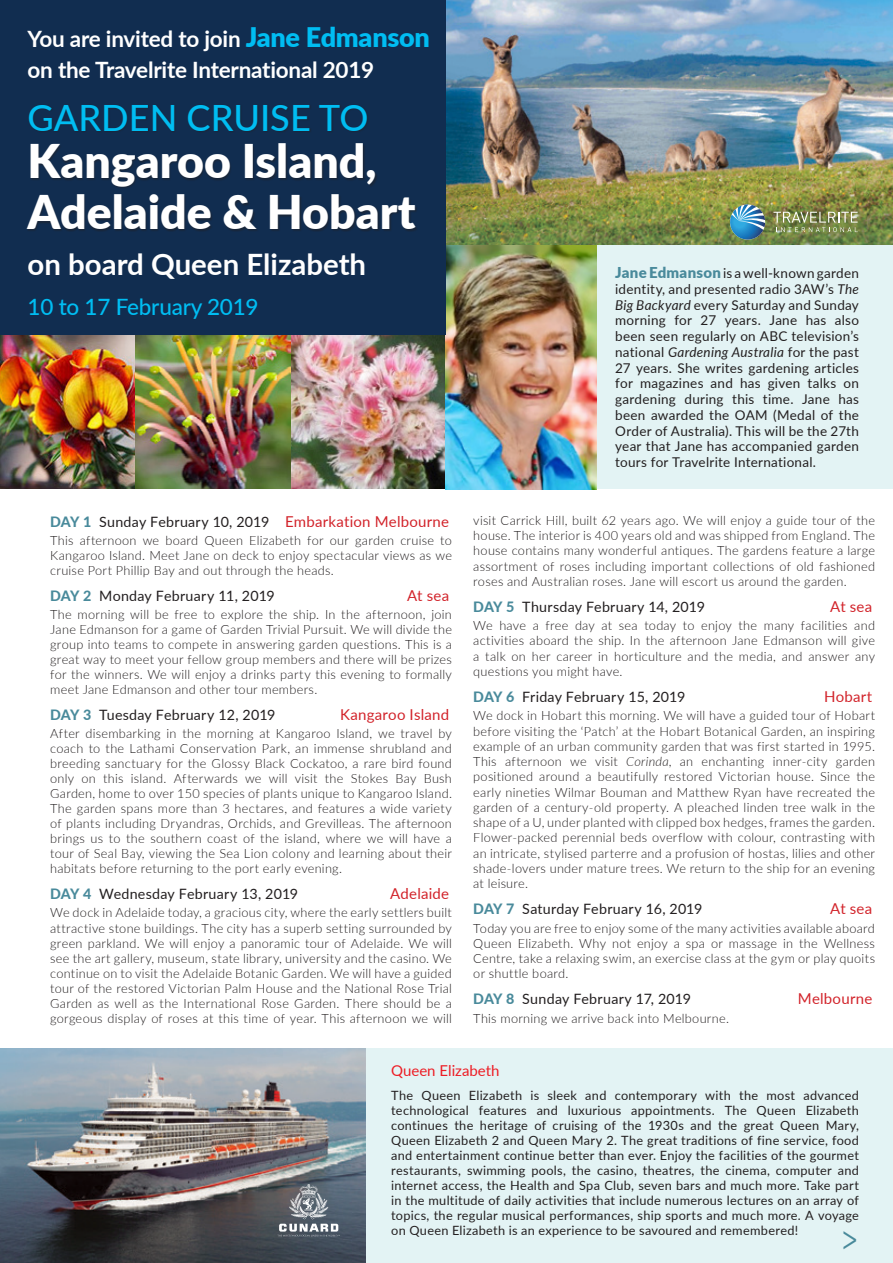
<style>
.page{position:relative;width:893px;height:1263px;background:#fff}
.page>*{position:absolute;margin:0;border:0;box-sizing:border-box;transform-origin:0 0}
.t1{font:900 46.35px/50.4px "Lato";color:#fff}
.t2{font:500 36.15px "Lato";color:#00bdf2}
.t3{font:34.65px "Caecilia";color:#498a9b;scale:.71 1}
.t4{font:700 29.4px "Lato";color:#fff}
.t5{font:700 22.5px/30.6px "Lato";letter-spacing:-.01em;color:#fff}
.t6{font:500 22.5px "Lato";letter-spacing:-.01em;color:#00bdf2}
.t7{font:15px "Lato";letter-spacing:.015em;color:#d2232a}
.t8{font:15px "Lato";color:#ed1c24}
.t9{font:14.25px "Lato";letter-spacing:.02em;color:#231f20}
.t10{font:13.5px/15.8px "Lato";letter-spacing:.02em;color:#231f20;text-align:justify}
.t11{font:300 12.75px/15px "Lato";letter-spacing:.02em;color:#231f20;text-align:justify}
.t12{font:12.75px/15px "Lato";letter-spacing:.025em;color:#231f20;text-align:justify}
.s1{font-weight:900;font-size:27px;color:#00bdf2}
.s2{font-weight:800;color:#498a9b}
.s3{font-size:15px;color:#d2232a}
.s4{font-weight:900;font-size:15px;color:#498a9b}
.s5{font-style:italic}
</style>
<div class="page">
<img style="left:446px;top:0;width:447px;height:246px">
<div style="left:446px;top:246px;width:447px;height:243px;background:#e3f3f4"></div>
<img style="left:290px;top:335px;width:156px;height:154px">
<img style="left:134px;top:335px;width:156px;height:154px">
<img style="left:0;top:335px;width:134px;height:154px">
<div style="left:0;top:1048px;width:893px;height:215px;background:#e3f3f4"></div>
<img style="left:446px;top:246px;width:151px;height:243px">
<div style="left:0;top:0;width:446px;height:335px;background:#112d50"></div>
<div style="left:27px;top:104px;width:391px;height:128px;background:#231f20;opacity:.45"></div>
<img style="left:0;top:1048px;width:365px;height:215px">
<img style="left:727px;top:202px;width:131px;height:40px">
<svg style="left:277px;top:1184px;width:63px;height:52px;background:#767c85"></svg>
<h3 class="t5" style="left:28px;top:23px;width:404px">You are invited to join <span class="s1">Jane Edmanson </span>on the Travelrite International 2019</h3>
<h2 class="t2" style="left:28px;top:92px;width:342px">GARDEN CRUISE TO</h2>
<h1 class="t1" style="left:28px;top:134px;width:389px">Kangaroo Island,<br>Adelaide &amp; Hobart</h1>
<h3 class="t4" style="left:28px;top:242px;width:340px">on board Queen Elizabeth</h3>
<h3 class="t6" style="left:28px;top:291px;width:232px">10 to 17 February 2019</h3>
<p class="t9" style="left:50px;top:511px;width:400px"><span class="s2">DAY 1</span> Sunday February 10, 2019 <span class="s3">Embarkation Melbourne</span></p>
<p class="t11" style="left:50px;top:532px;width:403px">This afternoon we board Queen Elizabeth for our garden cruise to Kangaroo Island. Meet Jane on deck to enjoy spectacular views as we cruise Port Phillip Bay and out through the heads.</p>
<p class="t9" style="left:50px;top:585px;width:226px"><span class="s2">DAY 2</span> Monday February 11, 2019</p>
<p class="t7" style="left:407px;top:584px;width:44px">At sea</p>
<p class="t11" style="left:50px;top:606px;width:403px">The morning will be free to explore the ship. In the afternoon, join Jane Edmanson for a game of Garden Trivial Pursuit. We will divide the group into teams to compete in answering garden questions. This is a great way to meet your fellow group members and there will be prizes for the winners. We will enjoy a drinks party this evening to formally meet Jane Edmanson and other tour members.</p>
<p class="t9" style="left:50px;top:704px;width:227px"><span class="s2">DAY 3</span> Tuesday February 12, 2019</p>
<p class="t7" style="left:340px;top:704px;width:111px">Kangaroo Island</p>
<p class="t11" style="left:50px;top:726px;width:403px">After disembarking in the morning at Kangaroo Island, we travel by coach to the Lathami Conservation Park, an immense shrubland and breeding sanctuary for the Glossy Black Cockatoo, a rare bird found only on this island. Afterwards we will visit the Stokes Bay Bush Garden, home to over 150 species of plants unique to Kangaroo Island.<br>The garden spans more than 3 hectares, and features a wide variety of plants including Dryandras, Orchids, and Grevilleas. The afternoon brings us to the southern coast of the island, where we will have a tour of Seal Bay, viewing the Sea Lion colony and learning about their habitats before returning to the port early evening.</p>
<p class="t9" style="left:50px;top:884px;width:249px"><span class="s2">DAY 4</span> Wednesday February 13, 2019</p>
<p class="t7" style="left:390px;top:883px;width:60px">Adelaide</p>
<p class="t11" style="left:50px;top:905px;width:403px">We dock in Adelaide today, a gracious city, where the early settlers built attractive stone buildings. The city has a superb setting surrounded by green parkland. We will enjoy a panoramic tour of Adelaide. We will see the art gallery, museum, state library, university and the casino. We continue on to visit the Adelaide Botanic Garden. We will have a guided tour of the restored Victorian Palm House and the National Rose Trial Garden as well as the International Rose Garden. There should be a gorgeous display of roses at this time of year. This afternoon we will</p>
<p class="t10" style="left:615px;top:265px;width:245px"><span class="s4">Jane Edmanson</span> is a well-known garden identity, and presented radio 3AW’s <span class="s5">The Big Backyard</span> every Saturday and Sunday morning for 27 years. Jane has also been seen regularly on ABC television’s national <span class="s5">Gardening Australia</span> for the past 27 years. She writes gardening articles for magazines and has given talks on gardening during this time. Jane has been awarded the OAM (Medal of the Order of Australia). This will be the 27th year that Jane has accompanied garden tours for Travelrite International.</p>
<p class="t11" style="left:473px;top:512px;width:403px">visit Carrick Hill, built 62 years ago. We will enjoy a guide tour of the house. The interior is 400 years old and was shipped from England. The house contains many wonderful antiques. The gardens feature a large assortment of roses including important collections of old fashioned roses and Australian roses. Jane will escort us around the garden.</p>
<p class="t9" style="left:473px;top:596px;width:233px"><span class="s2">DAY 5</span> Thursday February 14, 2019</p>
<p class="t7" style="left:830px;top:596px;width:44px">At sea</p>
<p class="t11" style="left:473px;top:617px;width:403px">We have a free day at sea today to enjoy the many facilities and activities aboard the ship. In the afternoon Jane Edmanson will give a talk on her career in horticulture and the media, and answer any questions you might have.</p>
<p class="t9" style="left:473px;top:687px;width:214px"><span class="s2">DAY 6</span> Friday February 15, 2019</p>
<p class="t7" style="left:824px;top:686px;width:50px">Hobart</p>
<p class="t11" style="left:473px;top:708px;width:403px">We dock in Hobart this morning. We will have a guided tour of Hobart before visiting the ‘Patch’ at the Hobart Botanical Garden, an inspiring example of an urban community garden that was first started in 1995.<br>This afternoon we visit <span class="s5">Corinda</span>, an enchanting inner-city garden positioned around a beautifully restored Victorian house. Since the early nineties Wilmar Bouman and Matthew Ryan have recreated the garden of a century-old property. A pleached linden tree walk in the shape of a U, under planted with clipped box hedges, frames the garden.<br>Flower-packed perennial beds overflow with colour, contrasting with an intricate, stylised parterre and a profusion of hostas, lilies and other shade-lovers under mature trees. We return to the ship for an evening at leisure.</p>
<p class="t9" style="left:473px;top:899px;width:231px"><span class="s2">DAY 7</span> Saturday February 16, 2019</p>
<p class="t7" style="left:830px;top:898px;width:44px">At sea</p>
<p class="t11" style="left:473px;top:920px;width:403px">Today you are free to enjoy some of the many activities available aboard Queen Elizabeth. Why not enjoy a spa or massage in the Wellness Centre, take a relaxing swim, an exercise class at the gym or play quoits or shuttle board.</p>
<p class="t9" style="left:473px;top:989px;width:219px"><span class="s2">DAY 8</span> Sunday February 17, 2019</p>
<p class="t7" style="left:798px;top:988px;width:76px">Melbourne</p>
<p class="t11" style="left:473px;top:1010px;width:257px">This morning we arrive back into Melbourne.</p>
<p class="t8" style="left:391px;top:1060px;width:110px">Queen Elizabeth</p>
<p class="t12" style="left:391px;top:1087px;width:469px">The Queen Elizabeth is sleek and contemporary with the most advanced technological features and luxurious appointments. The Queen Elizabeth continues the heritage of cruising of the 1930s and the great Queen Mary, Queen Elizabeth 2 and Queen Mary 2. The great traditions of fine service, food and entertainment continue better than ever. Enjoy the facilities of the gourmet restaurants, swimming pools, the casino, theatres, the cinema, computer and internet access, the Health and Spa Club, seven bars and much more. Take part in the multitude of daily activities that include numerous lectures on an array of topics, the regular musical performances, ship sports and much more. A voyage on Queen Elizabeth is an experience to be savoured and remembered!</p>
<h3 class="t3" style="left:842px;top:1217px;width:22px">&gt;</h3>
</div>
